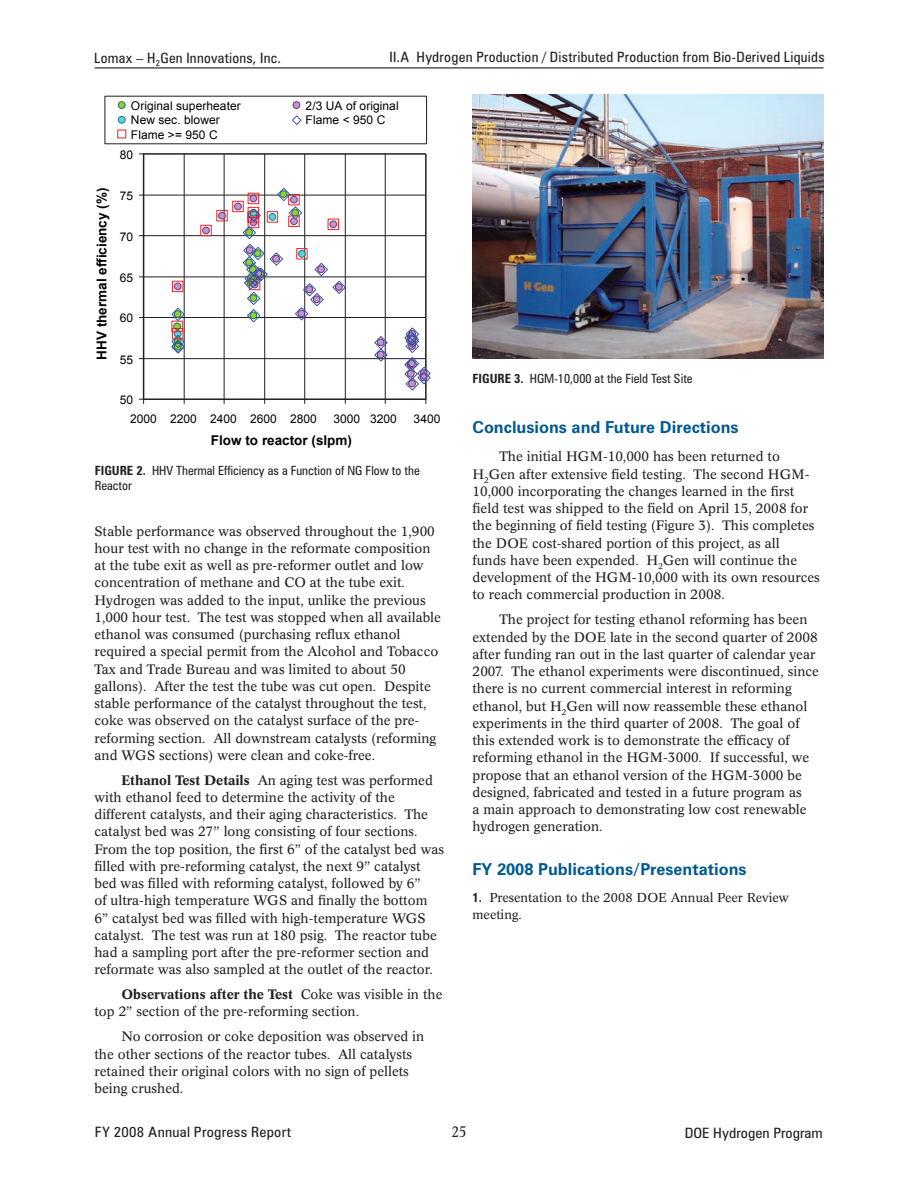
<style>
.page{position:relative;width:918px;height:1188px;background:#fff}
.page>*{position:absolute;margin:0;border:0;box-sizing:border-box;transform-origin:0 0}
._1_RptObjHead{font:700 16.5px "Zurich BT";color:#005990}
.t1{font:condensed 15px "Concorde BE";color:#231f20}
._11_Header_R{font:condensed 14.25px "Zurich BT";letter-spacing:.015em;color:#231f20}
._11_Header_R-2{font:condensed 14.25px "Zurich BT";letter-spacing:.015em;color:#231f20;scale:1.08 1}
._11_Header_L{font:condensed 14.25px "Zurich BT";letter-spacing:.015em;color:#231f20}
._1_Body_text{font:13.5px/17.2px "Concorde BE";color:#231f20}
.t2{font:700 13.5px "Arial";color:#000}
._1_FigureTitle{font:condensed 12.75px/15.8px "Zurich BT";color:#231f20}
._1_Reference{font:12.75px/16.5px "Concorde BE";color:#231f20}
.t3{font:12px "Arial";letter-spacing:.005em;color:#000}
.s1{font-weight:700}
.s2{font-weight:500}
.s3{font-family:"Zurich BT";font-weight:700;font-stretch:condensed}
</style>
<div class="page">
<hr style="left:94px;top:67px;width:730px;height:1px;background:#231f20">
<hr style="left:144px;top:358px;width:282px;height:1px;background:#231f20">
<hr style="left:144px;top:317px;width:282px;height:1px;background:#231f20">
<hr style="left:144px;top:277px;width:282px;height:1px;background:#231f20">
<hr style="left:144px;top:235px;width:282px;height:1px;background:#231f20">
<hr style="left:144px;top:195px;width:282px;height:1px;background:#231f20">
<hr style="left:144px;top:153px;width:282px;height:2px;background:#231f20">
<hr style="left:184px;top:154px;width:1px;height:245px;background:#231f20">
<hr style="left:224px;top:154px;width:1px;height:245px;background:#231f20">
<hr style="left:264px;top:154px;width:1px;height:245px;background:#231f20">
<hr style="left:304px;top:154px;width:1px;height:245px;background:#231f20">
<hr style="left:345px;top:154px;width:1px;height:245px;background:#231f20">
<hr style="left:385px;top:154px;width:1px;height:245px;background:#231f20">
<hr style="left:425px;top:154px;width:2px;height:245px;background:#231f20">
<hr style="left:143px;top:154px;width:1px;height:245px;background:#231f20">
<hr style="left:144px;top:398px;width:282px;height:2px;background:#231f20">
<svg style="left:374px;top:336px;width:14px;height:26px"></svg>
<svg style="left:404px;top:327px;width:27px;height:64px"></svg>
<svg style="left:171px;top:187px;width:175px;height:167px"></svg>
<div style="left:172px;top:321px;width:11px;height:11px;border:1px solid #ee2123"></div>
<div style="left:118px;top:102px;width:7px;height:6px;background:#9aca3b;border-radius:50%"></div>
<div style="left:118px;top:101px;width:7px;height:8px;border:1px solid #0e803f;border-radius:50%"></div>
<div style="left:293px;top:102px;width:7px;height:6px;background:#b89bc9;border-radius:50%"></div>
<div style="left:293px;top:101px;width:7px;height:8px;border:1px solid #7e287e;border-radius:50%"></div>
<div style="left:118px;top:116px;width:7px;height:7px;background:#6dccdc;border-radius:50%"></div>
<div style="left:118px;top:116px;width:7px;height:7px;border:1px solid #0e8080;border-radius:50%"></div>
<svg style="left:292px;top:115px;width:10px;height:10px"></svg>
<div style="left:117px;top:130px;width:9px;height:8px;border:1px solid #ee2123"></div>
<img style="left:472px;top:94px;width:352px;height:265px">
<p class="_11_Header_L" style="left:94px;top:49px;width:188px">Lomax – H<sub>2</sub>Gen Innovations, Inc.</p>
<p class="_11_Header_R" style="left:389px;top:49px;width:437px">II.A Hydrogen Production / Distributed Production from Bio-Derived Liquids</p>
<p class="t3" style="left:131px;top:98px;width:111px">Original superheater</p>
<p class="t3" style="left:306px;top:98px;width:95px">2/3 UA of original</p>
<p class="t3" style="left:131px;top:112px;width:90px">New sec. blower</p>
<p class="t3" style="left:306px;top:112px;width:81px">Flame &lt; 950 C</p>
<p class="t3" style="left:131px;top:127px;width:88px">Flame &gt;= 950 C</p>
<p class="t3" style="left:120px;top:147px;width:15px">80</p>
<p class="t2" style="left:93px;top:360px;width:173px;rotate:-90deg">HHV thermal efficiency (%)</p>
<p class="t3" style="left:120px;top:188px;width:15px">75</p>
<p class="t3" style="left:120px;top:229px;width:15px">70</p>
<p class="t3" style="left:120px;top:270px;width:15px">65</p>
<p class="t3" style="left:120px;top:310px;width:15px">60</p>
<p class="t3" style="left:120px;top:352px;width:15px">55</p>
<p class="t3" style="left:120px;top:392px;width:15px">50</p>
<p class="t3" style="left:130px;top:411px;width:188px">2000 2200 2400 2600 2800</p>
<p class="t3" style="left:334px;top:411px;width:65px">3000 3200</p>
<p class="t3" style="left:414px;top:411px;width:28px">3400</p>
<p class="t2" style="left:211px;top:431px;width:143px">Flow to reactor (slpm)</p>
<p class="_1_FigureTitle" style="left:95px;top:462px;width:327px"><span class="s1">FIGURE 2.</span> HHV Thermal Efficiency as a Function of NG Flow to the<br>Reactor</p>
<p class="_1_Body_text" style="left:94px;top:522px;width:348px">Stable performance was observed throughout the 1,900 hour test with no change in the reformate composition at the tube exit as well as pre-reformer outlet and low concentration of methane and CO at the tube exit.<br>Hydrogen was added to the input, unlike the previous 1,000 hour test. The test was stopped when all available ethanol was consumed (purchasing reflux ethanol required a special permit from the Alcohol and Tobacco Tax and Trade Bureau and was limited to about 50 gallons). After the test the tube was cut open. Despite stable performance of the catalyst throughout the test, coke was observed on the catalyst surface of the pre&shy;reforming section. All downstream catalysts (reforming and WGS sections) were clean and coke-free.</p>
<p class="_1_Body_text" style="left:94px;top:772px;width:351px;text-indent:27px"><span class="s2">Ethanol Test Details</span> An aging test was performed with ethanol feed to determine the activity of the different catalysts, and their aging characteristics. The catalyst bed was 27” long consisting of four sections.<br>From the top position, the first 6” of the catalyst bed was filled with pre-reforming catalyst, the next 9” catalyst bed was filled with reforming catalyst, followed by 6”<br>of ultra-high temperature WGS and finally the bottom 6” catalyst bed was filled with high-temperature WGS catalyst. The test was run at 180 psig. The reactor tube had a sampling port after the pre-reformer section and reformate was also sampled at the outlet of the reactor.</p>
<p class="_1_Body_text" style="left:94px;top:986px;width:349px;text-indent:27px"><span class="s2">Observations after the Test</span> Coke was visible in the top 2” section of the pre-reforming section.</p>
<p class="_1_Body_text" style="left:94px;top:1028px;width:331px;text-indent:27px">No corrosion or coke deposition was observed in the other sections of the reactor tubes. All catalysts retained their original colors with no sign of pellets being crushed.</p>
<p class="_1_FigureTitle" style="left:472px;top:370px;width:222px"><span class="s1">FIGURE 3.</span> HGM-10,000 at the Field Test Site</p>
<p class="_1_RptObjHead" style="left:472px;top:417px;width:268px">Conclusions and Future Directions</p>
<p class="_1_Body_text" style="left:472px;top:448px;width:349px;text-indent:27px">The initial HGM-10,000 has been returned to H<sub>2</sub>Gen after extensive field testing. The second HGM-10,000 incorporating the changes learned in the first field test was shipped to the field on April 15, 2008 for the beginning of field testing (Figure 3). This completes the DOE cost-shared portion of this project, as all<br>funds have been expended. H<sub>2</sub>Gen will continue the development of the HGM-10,000 with its own resources to reach commercial production in 2008.</p>
<p class="_1_Body_text" style="left:472px;top:611px;width:348px;text-indent:27px">The project for testing ethanol reforming has been extended by the DOE late in the second quarter of 2008 after funding ran out in the last quarter of calendar year 2007. The ethanol experiments were discontinued, since there is no current commercial interest in reforming ethanol, but H<sub>2</sub>Gen will now reassemble these ethanol experiments in the third quarter of 2008. The goal of this extended work is to demonstrate the efficacy of reforming ethanol in the HGM-3000. If successful, we propose that an ethanol version of the HGM-3000 be designed, fabricated and tested in a future program as<br>a main approach to demonstrating low cost renewable hydrogen generation.</p>
<p class="_1_RptObjHead" style="left:472px;top:859px;width:276px">FY 2008 Publications/Presentations</p>
<p class="_1_Reference" style="left:472px;top:890px;width:318px"><span class="s3">1.</span> Presentation to the 2008 DOE Annual Peer Review meeting.</p>
<p class="_11_Header_R-2" style="left:95px;top:1124px;width:184px">FY 2008 Annual Progress Report</p>
<p class="t1" style="left:452px;top:1123px;width:16px">25</p>
<p class="_11_Header_R-2" style="left:685px;top:1124px;width:129px">DOE Hydrogen Program</p>
</div>
